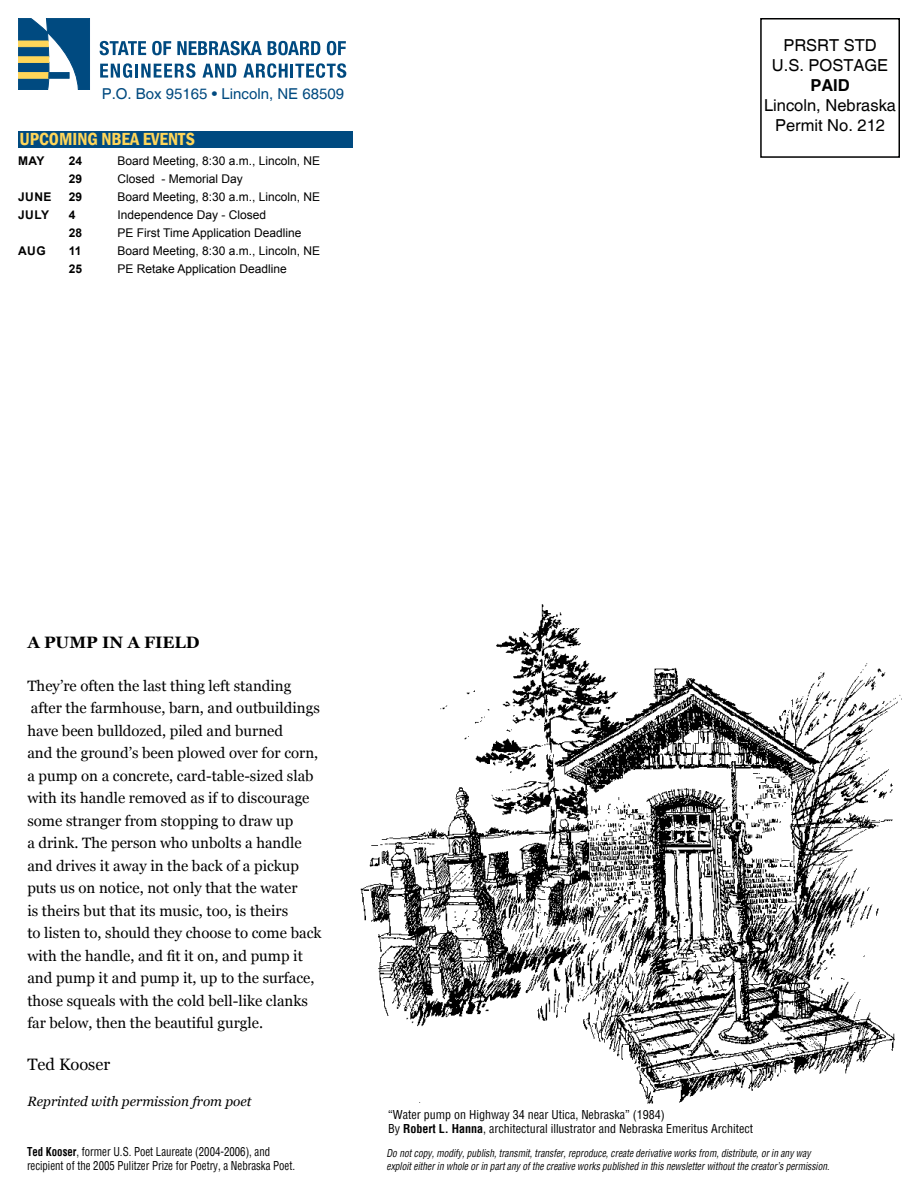
<style>
.page{position:relative;width:918px;height:1188px;background:#fff}
.page>*{position:absolute;margin:0;border:0;box-sizing:border-box;transform-origin:0 0}
.t1{font:600 condensed 18px "Franklin Gothic";color:#ffd659}
.t2{font:16.5px/19.8px "Helvetica";color:#000;text-align:center}
.t3{font:700 16.5px "Georgia";color:#000}
.t4{font:16.5px "Georgia";color:#000}
.t5{font:700 16.5px "Helvetica";color:#000}
.t6{font:15px/22.5px "Georgia";color:#000}
.t7{font:15px "Helvetica";color:#004a80}
.t8{font:italic 13.5px "Georgia";color:#000}
.t9{font:12px/18px "Arial";color:#000}
.t10{font:condensed 12px/14.4px "Helvetica";color:#000}
.t11{font:condensed 12px/14.4px "Helvetica";color:#000;scale:.9 1}
.t12{font:700 12px/18px "Arial";letter-spacing:.015em;color:#000}
.t13{font:700 12px/18px "Arial";letter-spacing:.035em;color:#000}
.t14{font:italic condensed 10.5px/12.6px "Helvetica";color:#000;scale:.9 1}
.s1{font-weight:700}
</style>
<div class="page">
<div style="left:760px;top:18px;width:140px;height:140px;border:2px solid #000101"></div>
<svg style="left:18px;top:18px;width:72px;height:72px"></svg>
<svg style="left:100px;top:41px;width:46px;height:14px"></svg>
<svg style="left:152px;top:41px;width:19px;height:14px"></svg>
<svg style="left:177px;top:41px;width:85px;height:14px"></svg>
<svg style="left:268px;top:41px;width:52px;height:14px"></svg>
<svg style="left:327px;top:41px;width:19px;height:14px"></svg>
<svg style="left:100px;top:63px;width:32px;height:15px"></svg>
<hr style="left:135px;top:64px;width:3px;height:14px;background:#004a80">
<svg style="left:141px;top:63px;width:54px;height:15px"></svg>
<svg style="left:203px;top:64px;width:33px;height:14px"></svg>
<svg style="left:243px;top:63px;width:45px;height:15px"></svg>
<hr style="left:290px;top:64px;width:3px;height:14px;background:#004a80">
<svg style="left:295px;top:63px;width:51px;height:15px"></svg>
<div style="left:18px;top:131px;width:335px;height:17px;background:#004a80"></div>
<img style="left:360px;top:604px;width:542px;height:500px">
<p class="t7" style="left:102px;top:85px;width:244px">P.O. Box 95165 • Lincoln, NE 68509</p>
<p class="t1" style="left:20px;top:127px;width:177px">UPCOMING NBEA EVENTS</p>
<p class="t12" style="left:18px;top:152px;width:28px">MAY</p>
<p class="t13" style="left:18px;top:188px;width:35px">JUNE<br>JULY</p>
<p class="t12" style="left:18px;top:242px;width:29px">AUG</p>
<p class="t12" style="left:69px;top:152px;width:15px">24<br>29<br>29<br>4<br>28<br>11<br>25</p>
<p class="t9" style="left:118px;top:152px;width:204px">Board Meeting, 8:30 a.m., Lincoln, NE<br>Closed - Memorial Day<br>Board Meeting, 8:30 a.m., Lincoln, NE<br>Independence Day - Closed<br>PE First Time Application Deadline<br>Board Meeting, 8:30 a.m., Lincoln, NE<br>PE Retake Application Deadline</p>
<p class="t2" style="left:772px;top:36px;width:118px">PRSRT STD<br>U.S. POSTAGE</p>
<p class="t5" style="left:810px;top:75px;width:41px">PAID</p>
<p class="t2" style="left:764px;top:96px;width:134px">Lincoln, Nebraska<br>Permit No. 212</p>
<p class="t3" style="left:27px;top:632px;width:174px">A PUMP IN A FIELD</p>
<p class="t6" style="left:27px;top:675px;width:296px">They’re often the last thing left standing after the farmhouse, barn, and outbuildings have been bulldozed, piled and burned<br>and the ground’s been plowed over for corn, a pump on a concrete, card-table-sized slab with its handle removed as if to discourage some stranger from stopping to draw up<br>a drink. The person who unbolts a handle and drives it away in the back of a pickup puts us on notice, not only that the water<br>is theirs but that its music, too, is theirs<br>to listen to, should they choose to come back with the handle, and fit it on, and pump it and pump it and pump it, up to the surface, those squeals with the cold bell-like clanks far below, then the beautiful gurgle.</p>
<p class="t4" style="left:27px;top:1054px;width:84px">Ted Kooser</p>
<p class="t8" style="left:27px;top:1093px;width:226px">Reprinted with permission from poet</p>
<p class="t11" style="left:27px;top:1144px;width:299px"><span class="s1">Ted Kooser</span>, former U.S. Poet Laureate (2004-2006), and recipient of the 2005 Pulitzer Prize for Poetry, a Nebraska Poet.</p>
<p class="t10" style="left:388px;top:1107px;width:367px">“Water pump on Highway 34 near Utica, Nebraska” (1984)<br>By <span class="s1">Robert L. Hanna</span>, architectural illustrator and Nebraska Emeritus Architect</p>
<p class="t14" style="left:387px;top:1147px;width:494px">Do not copy, modify, publish, transmit, transfer, reproduce, create derivative works from, distribute, or in any way exploit either in whole or in part any of the creative works published in this newsletter without the creator’s permission.</p>
</div>
